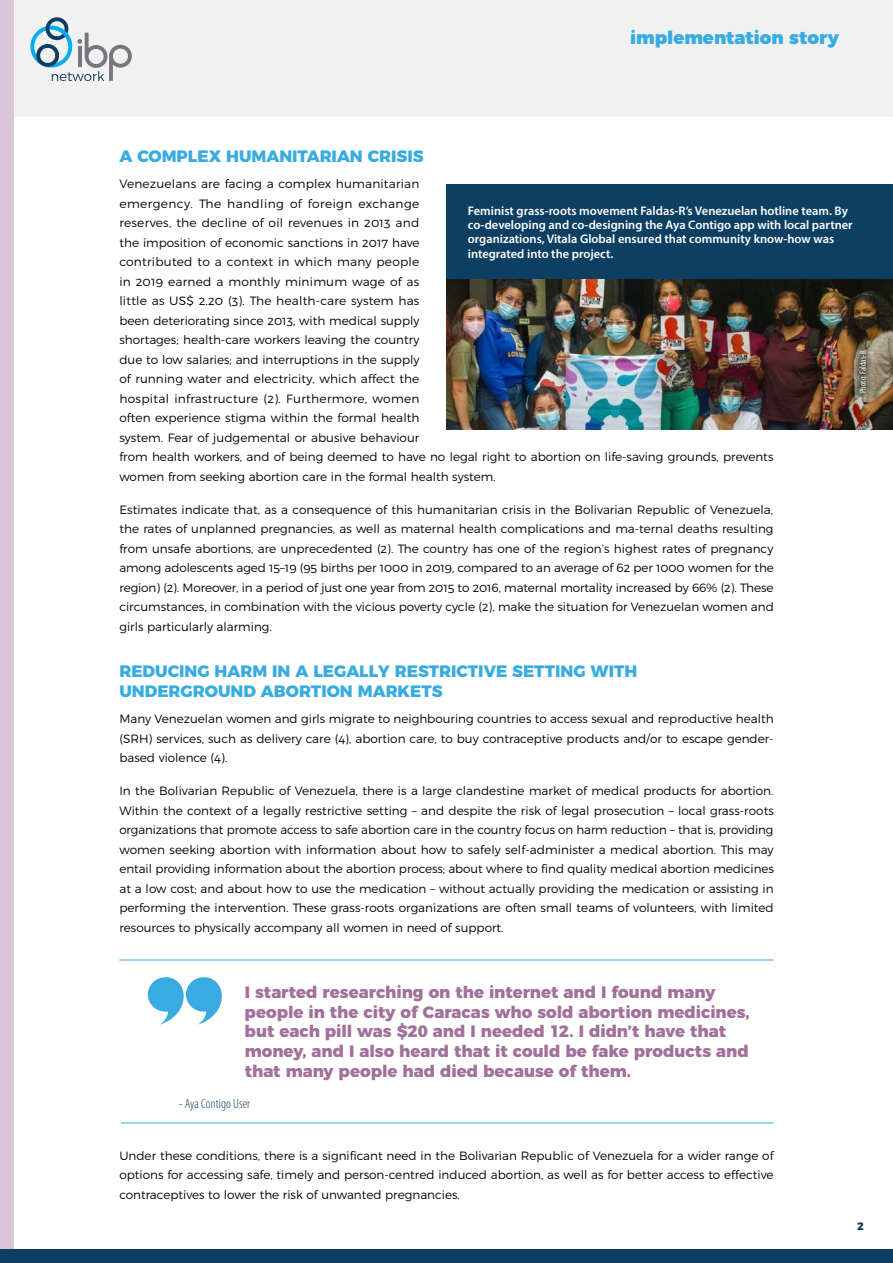
<style>
.page{position:relative;width:893px;height:1263px;background:#fff}
.page>*{position:absolute;margin:0;border:0;box-sizing:border-box;transform-origin:0 0}
.t1{font:900 18px "Montserrat";color:#38ace0}
.IBP_Short_quote___pu{font:800 16.5px/19.8px "Montserrat";color:#a1709b}
.IBP_Heading_2{font:800 16.5px/19.5px "Montserrat";color:#38ace0}
.IBP_Quote_Name{font:300 condensed 13.5px "Myriad Pro";letter-spacing:.005em;color:#0d3f63}
.IBP_Photo_caption{font:600 12.45px/14.2px "Myriad Pro";color:#fff}
.IBP_Body{font:300 12px/19.5px "Montserrat";color:#000;text-align:justify}
.t2{font:800 10.8px "Montserrat";color:#0d3f63}
.IBP_Photo_credit{font:condensed 9px "Myriad Pro";color:#fff}
</style>
<div class="page">
<div style="left:0;top:0;width:893px;height:116px;background:#f1f1f2"></div>
<div style="left:0;top:0;width:14px;height:1263px;background:#dac6d7"></div>
<div style="left:0;top:1249px;width:893px;height:14px;background:#0d3f63"></div>
<svg style="left:30px;top:17px;width:102px;height:64px"></svg>
<hr style="left:119px;top:959px;width:655px;height:1px;background:#38ace0">
<hr style="left:121px;top:1123px;width:653px;height:1px;background:#38ace0">
<svg style="left:148px;top:977px;width:74px;height:47px"></svg>
<img style="left:446px;top:279px;width:447px;height:150px">
<div style="left:446px;top:184px;width:447px;height:95px;background:#0d3f63"></div>
<div style="left:851px;top:342px;width:22px;height:58px;background:#000;opacity:.75"></div>
<h1 class="t1" style="left:630px;top:23px;width:210px">implementation story</h1>
<p class="IBP_Heading_2" style="left:119px;top:145px;width:306px">A COMPLEX HUMANITARIAN CRISIS</p>
<p class="IBP_Body" style="left:119px;top:173px;width:655px;text-align:left">Venezuelans are facing a complex humanitarian<br>emergency. The handling of foreign exchange<br>reserves, the decline of oil revenues in 2013 and<br>the imposition of economic sanctions in 2017 have<br>contributed to a context in which many people<br>in 2019 earned a monthly minimum wage of as<br>little as US$ 2.20 (3). The health-care system has<br>been deteriorating since 2013, with medical supply<br>shortages; health-care workers leaving the country<br>due to low salaries; and interruptions in the supply<br>of running water and electricity, which affect the<br>hospital infrastructure (2). Furthermore, women<br>often experience stigma within the formal health<br>system. Fear of judgemental or abusive behaviour<br>from health workers, and of being deemed to have no legal right to abortion on life-saving grounds, prevents women from seeking abortion care in the formal health system.</p>
<p class="IBP_Body" style="left:119px;top:499px;width:656px">Estimates indicate that, as a consequence of this humanitarian crisis in the Bolivarian Republic of Venezuela, the rates of unplanned pregnancies, as well as maternal health complications and ma-ternal deaths resulting from unsafe abortions, are unprecedented (2). The country has one of the region’s highest rates of pregnancy among adolescents aged 15–19 (95 births per 1000 in 2019, compared to an average of 62 per 1000 women for the region) (2). Moreover, in a period of just one year from 2015 to 2016, maternal mortality increased by 66% (2). These circumstances, in combination with the vicious poverty cycle (2), make the situation for Venezuelan women and girls particularly alarming.</p>
<p class="IBP_Heading_2" style="left:119px;top:660px;width:519px">REDUCING HARM IN A LEGALLY RESTRICTIVE SETTING WITH<br>UNDERGROUND ABORTION MARKETS</p>
<p class="IBP_Body" style="left:119px;top:708px;width:656px">Many Venezuelan women and girls migrate to neighbouring countries to access sexual and reproductive health (SRH) services, such as delivery care (4), abortion care, to buy contraceptive products and/or to escape gender&shy;based violence (4).</p>
<p class="IBP_Body" style="left:119px;top:780px;width:656px">In the Bolivarian Republic of Venezuela, there is a large clandestine market of medical products for abortion.<br>Within the context of a legally restrictive setting – and despite the risk of legal prosecution – local grass-roots organizations that promote access to safe abortion care in the country focus on harm reduction – that is, providing women seeking abortion with information about how to safely self-administer a medical abortion. This may entail providing information about the abortion process; about where to find quality medical abortion medicines at a low cost; and about how to use the medication – without actually providing the medication or assisting in performing the intervention. These grass-roots organizations are often small teams of volunteers, with limited resources to physically accompany all women in need of support.</p>
<p class="IBP_Photo_caption" style="left:468px;top:203px;width:386px">Feminist grass-roots movement Faldas-R’s Venezuelan hotline team. By co-developing and co-designing the Aya Contigo app with local partner organizations, Vitala Global ensured that community know-how was integrated into the project.</p>
<p class="IBP_Photo_credit" style="left:857px;top:393px;width:44px;rotate:-90deg">Photo: Faldas-R</p>
<p class="IBP_Short_quote___pu" style="left:245px;top:981px;width:507px">I started researching on the internet and I found many people in the city of Caracas who sold abortion medicines, but each pill was $20 and I needed 12. I didn’t have that money, and I also heard that it could be fake products and that many people had died because of them.</p>
<p class="IBP_Quote_Name" style="left:179px;top:1096px;width:73px">- Aya Contigo User</p>
<p class="IBP_Body" style="left:119px;top:1144px;width:656px">Under these conditions, there is a significant need in the Bolivarian Republic of Venezuela for a wider range of options for accessing safe, timely and person-centred induced abortion, as well as for better access to effective contraceptives to lower the risk of unwanted pregnancies.</p>
<p class="t2" style="left:857px;top:1217px;width:8px">2</p>
</div>
